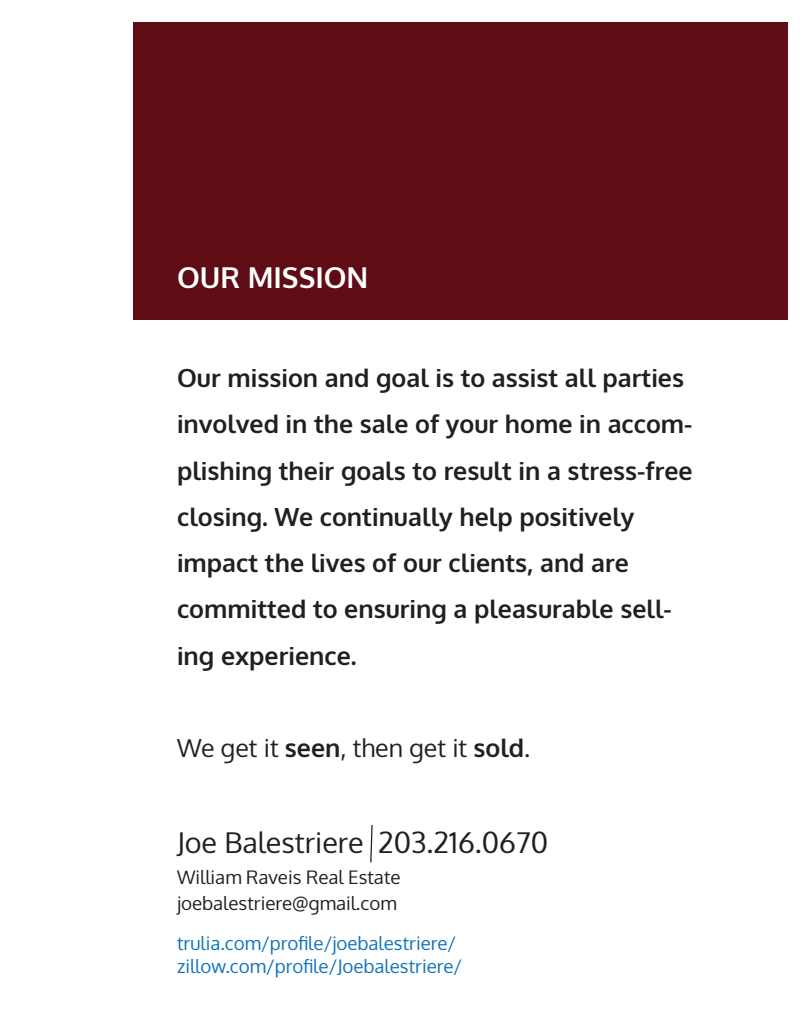
<style>
.page{position:relative;width:810px;height:1035px;background:#fff}
.page>*{position:absolute;margin:0;border:0;box-sizing:border-box;transform-origin:0 0}
.t1{font:28.75px "Oxygen";color:#231f20}
.t2{font:700 28.75px "Oxygen";color:#fff}
.t3{font:700 25px/46.2px "Oxygen";color:#231f20}
.t4{font:25px "Oxygen";color:#231f20}
.t5{font:18.75px/22.5px "Oxygen";color:#1074bc}
.t6{font:18.75px/26.2px "Oxygen";color:#231f20}
.s1{font-weight:700}
</style>
<div class="page">
<div style="left:133px;top:22px;width:655px;height:298px;background:#5f0c15"></div>
<svg style="left:370px;top:825px;width:3px;height:38px"></svg>
<p class="t2" style="left:177px;top:259px;width:193px">OUR MISSION</p>
<p class="t3" style="left:177px;top:356px;width:517px">Our mission and goal is to assist all parties involved in the sale of your home in accom&shy;plishing their goals to result in a stress-free closing. We continually help positively impact the lives of our clients, and are committed to ensuring a pleasurable sell&shy;ing experience.</p>
<p class="t4" style="left:177px;top:731px;width:355px">We get it <span class="s1">seen</span>, then get it <span class="s1">sold</span>.</p>
<p class="t1" style="left:177px;top:823px;width:373px">Joe Balestriere 203.216.0670</p>
<p class="t6" style="left:177px;top:864px;width:225px">William Raveis Real Estate joebalestriere@gmail.com</p>
<p class="t5" style="left:177px;top:932px;width:287px">trulia.com/profile/joebalestriere/ zillow.com/profile/Joebalestriere/</p>
</div>
